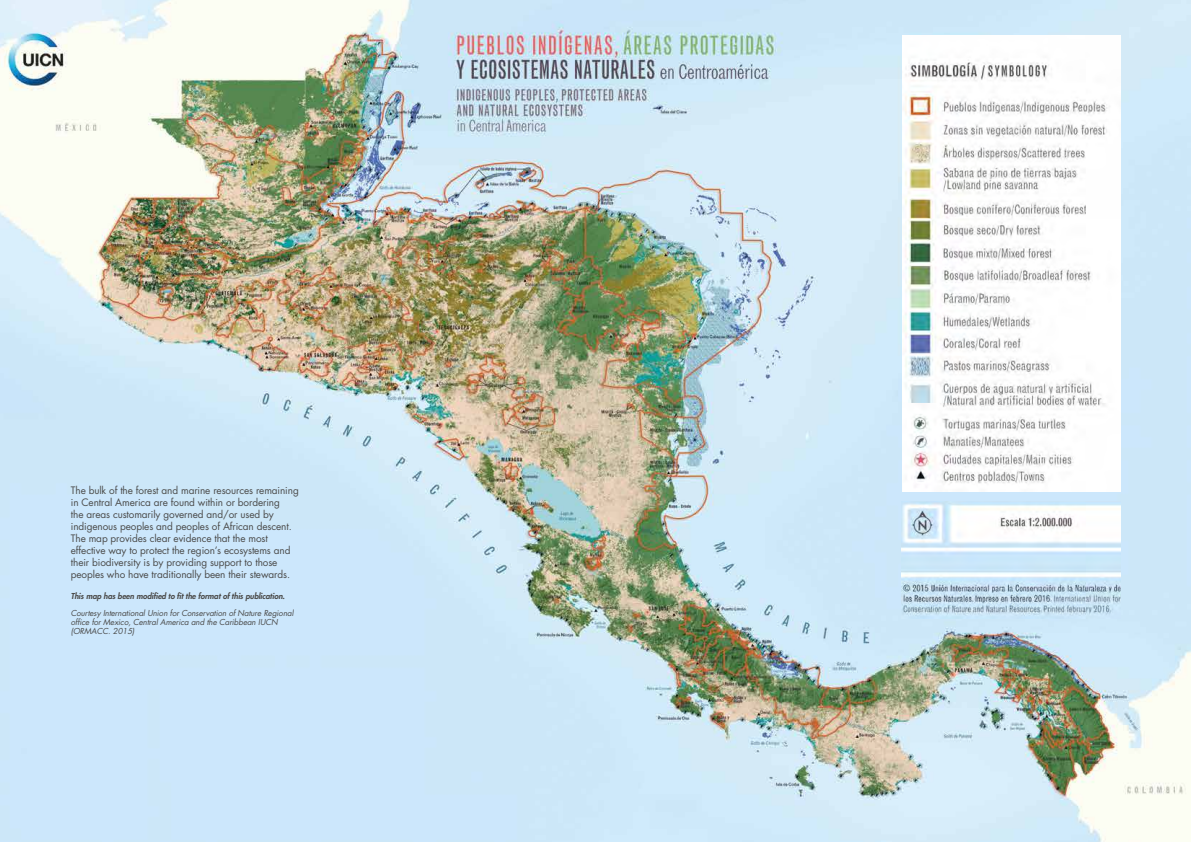
<style>
.page{position:relative;width:1191px;height:842px;background:#fff}
.page>*{position:absolute;margin:0;border:0;box-sizing:border-box;transform-origin:0 0}
.t1{font:10px/12px "Futura Std";letter-spacing:-.01em;color:#4a4a49}
.t2{font:italic 8px/9px "Futura Std";letter-spacing:-.01em;color:#4a4a49}
.t3{font:italic 800 8px "Futura Std";letter-spacing:-.01em;color:#4a4a49}
</style>
<div class="page">
<img style="left:0;top:0;width:1191px;height:842px">
<img style="left:902px;top:35px;width:218px;height:456px">
<img style="left:902px;top:502px;width:218px;height:116px">
<p class="t1" style="left:71px;top:485px;width:229px">The bulk of the forest and marine resources remaining in Central America are found within or bordering<br>the areas customarily governed and/or used by indigenous peoples and peoples of African descent.<br>The map provides clear evidence that the most effective way to protect the region’s ecosystems and their biodiversity is by providing support to those peoples who have traditionally been their stewards.</p>
<p class="t3" style="left:71px;top:591px;width:215px">This map has been modified to fit the format of this publication.</p>
<p class="t2" style="left:71px;top:608px;width:224px">Courtesy International Union for Conservation of Nature Regional office for Mexico, Central America and the Caribbean IUCN (ORMACC. 2015)</p>
</div>
